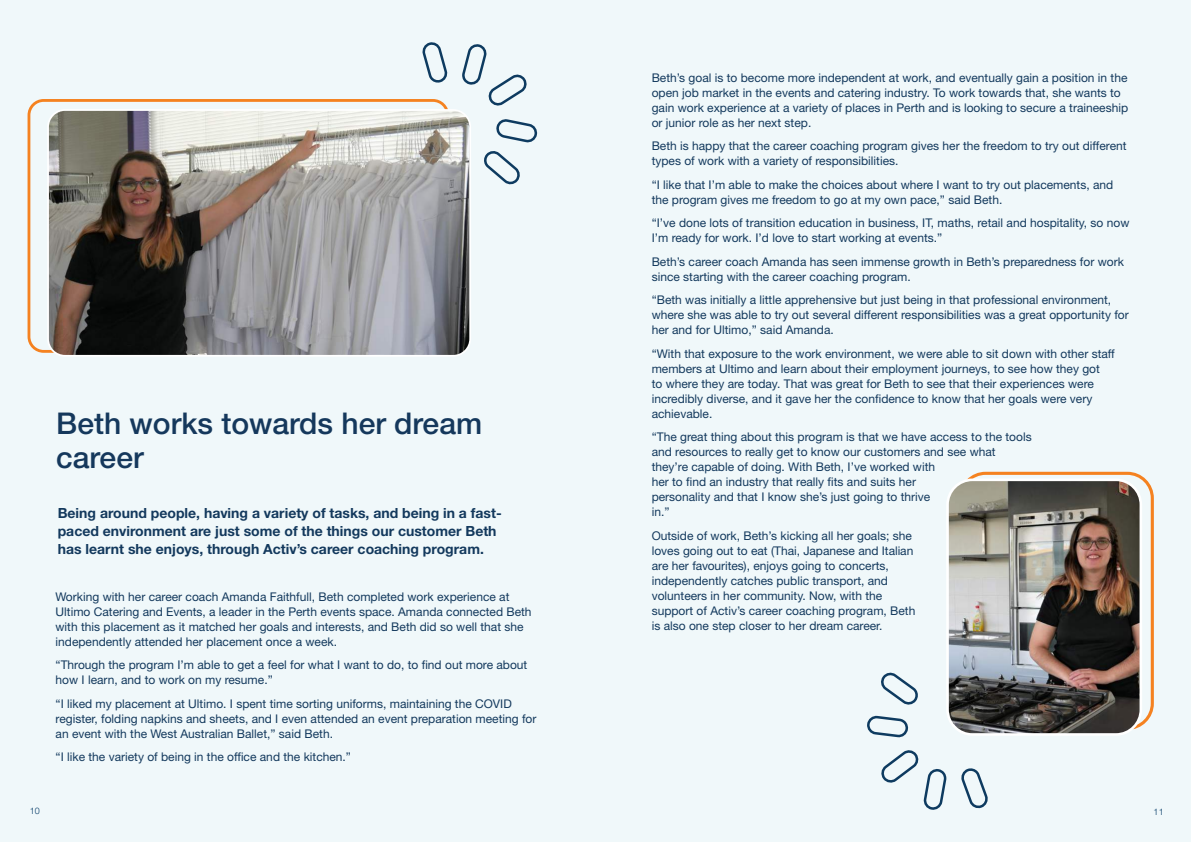
<style>
.page{position:relative;width:1191px;height:842px;background:#f0f8fa}
.page>*{position:absolute;margin:0;border:0;box-sizing:border-box;transform-origin:0 0}
.t1{font:500 30px/34px "Helvetica Neue LT Std";color:#15385c}
.t2{font:700 14px/18px "Helvetica Neue LT Std";color:#13395d}
.t3{font:12px/15px "Helvetica Neue LT Std";color:#13395d}
.t4{font:300 9px "Helvetica Neue LT Std";color:#003764}
</style>
<div class="page">
<div style="left:28px;top:99px;width:421px;height:254px;border:3px solid #f58220;border-radius:15px"></div>
<img style="left:48px;top:110px;width:422px;height:246px">
<div style="left:47px;top:109px;width:424px;height:248px;border:2px solid #fff;border-radius:17px"></div>
<svg style="left:420px;top:40px;width:30px;height:45px"></svg>
<svg style="left:483px;top:148px;width:39px;height:39px"></svg>
<svg style="left:495px;top:120px;width:42px;height:22px"></svg>
<svg style="left:461px;top:44px;width:69px;height:65px"></svg>
<svg style="left:958px;top:766px;width:32px;height:45px"></svg>
<svg style="left:878px;top:670px;width:40px;height:37px"></svg>
<svg style="left:866px;top:717px;width:43px;height:19px"></svg>
<svg style="left:878px;top:747px;width:69px;height:63px"></svg>
<div style="left:959px;top:472px;width:194px;height:258px;border:3px solid #f58220;border-radius:25px"></div>
<img style="left:947px;top:480px;width:193px;height:254px">
<div style="left:946px;top:478px;width:196px;height:258px;border:3px solid #fff;border-radius:25px"></div>
<h1 class="t1" style="left:56px;top:406px;width:427px">Beth works towards her dream career</h1>
<p class="t2" style="left:58px;top:504px;width:445px">Being around people, having a variety of tasks, and being in a fast&shy;paced environment are just some of the things our customer Beth has learnt she enjoys, through Activ’s career coaching program.</p>
<p class="t3" style="left:56px;top:589px;width:477px">Working with her career coach Amanda Faithfull, Beth completed work experience at Ultimo Catering and Events, a leader in the Perth events space. Amanda connected Beth with this placement as it matched her goals and interests, and Beth did so well that she independently attended her placement once a week.</p>
<p class="t3" style="left:56px;top:657px;width:473px">“Through the program I’m able to get a feel for what I want to do, to find out more about how I learn, and to work on my resume.”</p>
<p class="t3" style="left:56px;top:696px;width:482px">“I liked my placement at Ultimo. I spent time sorting uniforms, maintaining the COVID register, folding napkins and sheets, and I even attended an event preparation meeting for an event with the West Australian Ballet,” said Beth.</p>
<p class="t3" style="left:56px;top:749px;width:297px">“I like the variety of being in the office and the kitchen.”</p>
<p class="t4" style="left:30px;top:806px;width:12px">10</p>
<p class="t3" style="left:651px;top:70px;width:478px">Beth’s goal is to become more independent at work, and eventually gain a position in the open job market in the events and catering industry. To work towards that, she wants to gain work experience at a variety of places in Perth and is looking to secure a traineeship or junior role as her next step.</p>
<p class="t3" style="left:651px;top:138px;width:476px">Beth is happy that the career coaching program gives her the freedom to try out different types of work with a variety of responsibilities.</p>
<p class="t3" style="left:651px;top:177px;width:463px">“I like that I’m able to make the choices about where I want to try out placements, and the program gives me freedom to go at my own pace,” said Beth.</p>
<p class="t3" style="left:651px;top:215px;width:479px">“I’ve done lots of transition education in business, IT, maths, retail and hospitality, so now<br>I’m ready for work. I’d love to start working at events.”</p>
<p class="t3" style="left:651px;top:254px;width:474px">Beth’s career coach Amanda has seen immense growth in Beth’s preparedness for work since starting with the career coaching program.</p>
<p class="t3" style="left:651px;top:292px;width:478px">“Beth was initially a little apprehensive but just being in that professional environment, where she was able to try out several different responsibilities was a great opportunity for her and for Ultimo,” said Amanda.</p>
<p class="t3" style="left:651px;top:346px;width:464px">“With that exposure to the work environment, we were able to sit down with other staff members at Ultimo and learn about their employment journeys, to see how they got<br>to where they are today. That was great for Beth to see that their experiences were incredibly diverse, and it gave her the confidence to know that her goals were very achievable.</p>
<p class="t3" style="left:651px;top:429px;width:381px">“The great thing about this program is that we have access to the tools and resources to really get to know our customers and see what they’re capable of doing. With Beth, I’ve worked with<br>her to find an industry that really fits and suits her<br>personality and that I know she’s just going to thrive<br>in.”</p>
<p class="t3" style="left:651px;top:528px;width:265px">Outside of work, Beth’s kicking all her goals; she loves going out to eat (Thai, Japanese and Italian are her favourites), enjoys going to concerts, independently catches public transport, and volunteers in her community. Now, with the support of Activ’s career coaching program, Beth is also one step closer to her dream career.</p>
<p class="t4" style="left:1153px;top:807px;width:12px">11</p>
</div>
